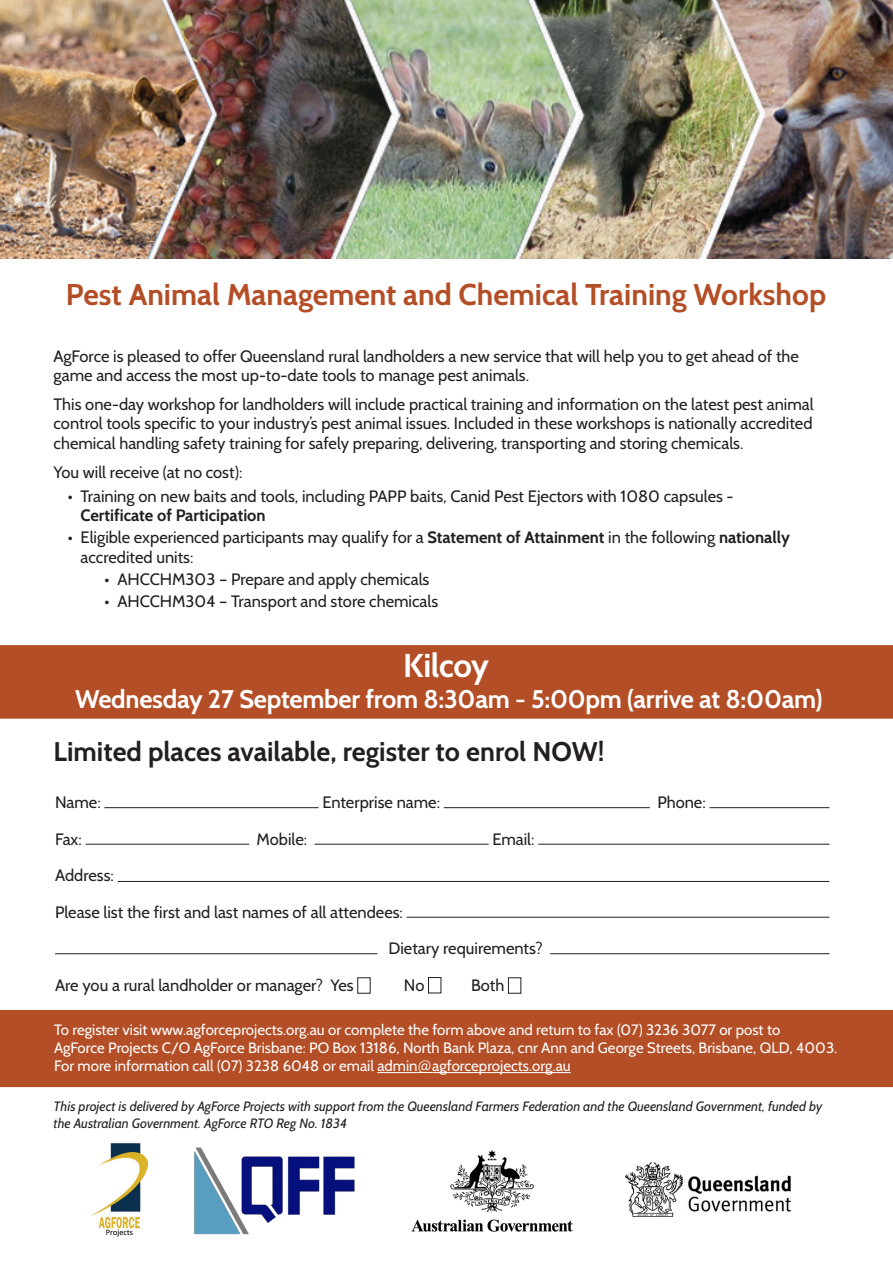
<style>
.page{position:relative;width:893px;height:1263px;background:#fff}
.page>*{position:absolute;margin:0;border:0;box-sizing:border-box;transform-origin:0 0}
.t1{font:700 33px "Cabin";letter-spacing:-.015em;color:#fff}
.t2{font:700 30px "Cabin";color:#b34e26}
.t3{font:700 27px "Cabin";color:#231f20}
.t4{font:700 25.5px "Cabin";letter-spacing:-.01em;color:#fff}
.t5{font:16.5px/19.8px "Cabin";color:#231f20}
.t6{font:15px/18px "Cabin";color:#fff}
.t7{font:italic 13.5px/16.2px "Cabin";color:#231f20}
.s1{font-weight:700}
.s2{font-family:"Asap"}
</style>
<div class="page">
<div style="left:0;top:645px;width:893px;height:74px;background:#b34e26"></div>
<hr style="left:104px;top:807px;width:215px;height:1px;background:#231f20">
<hr style="left:444px;top:807px;width:206px;height:1px;background:#231f20">
<hr style="left:709px;top:807px;width:120px;height:1px;background:#231f20">
<hr style="left:86px;top:844px;width:163px;height:1px;background:#231f20">
<hr style="left:315px;top:844px;width:174px;height:1px;background:#231f20">
<hr style="left:538px;top:844px;width:291px;height:1px;background:#231f20">
<hr style="left:118px;top:881px;width:711px;height:1px;background:#231f20">
<hr style="left:407px;top:917px;width:422px;height:1px;background:#231f20">
<hr style="left:55px;top:953px;width:322px;height:1px;background:#231f20">
<hr style="left:550px;top:953px;width:279px;height:1px;background:#231f20">
<div style="left:357px;top:977px;width:14px;height:16px;background:#fff;border:1px solid #231f20"></div>
<div style="left:428px;top:977px;width:13px;height:16px;background:#fff;border:1px solid #231f20"></div>
<div style="left:508px;top:977px;width:13px;height:16px;background:#fff;border:1px solid #231f20"></div>
<div style="left:0;top:1010px;width:893px;height:77px;background:#b34e26"></div>
<hr style="left:377px;top:1072px;width:41px;height:1px;background:#fff">
<svg style="left:418px;top:1072px;width:14px;height:1px"></svg>
<hr style="left:432px;top:1072px;width:139px;height:1px;background:#fff">
<img style="left:0;top:0;width:893px;height:258px">
<img style="left:92px;top:1143px;width:55px;height:94px">
<img style="left:194px;top:1147px;width:161px;height:88px">
<img style="left:626px;top:1162px;width:165px;height:54px">
<img style="left:411px;top:1150px;width:162px;height:82px">
<p class="t2" style="left:66px;top:276px;width:762px">Pest Animal Management and Chemical Training Workshop</p>
<p class="t5" style="left:54px;top:346px;width:747px">AgForce is pleased to offer Queensland rural landholders a new service that will help you to get ahead of the game and access the most up-to-date tools to manage pest animals.</p>
<p class="t5" style="left:54px;top:394px;width:762px;text-align:justify">This one-day workshop for landholders will include practical training and information on the latest pest animal control tools specific to your industry’s pest animal issues. Included in these workshops is nationally accredited chemical handling safety training for safely preparing, delivering, transporting and storing chemicals.</p>
<p class="t5" style="left:54px;top:462px;width:190px">You will receive (at no cost):</p>
<p class="t5" style="left:81px;top:486px;width:655px;text-indent:-13px">• Training on new baits and tools, including PAPP baits, Canid Pest Ejectors with 1080 capsules -<br><span class="s1">Certificate of Participation</span></p>
<p class="t5" style="left:81px;top:528px;width:711px;text-indent:-13px">• Eligible experienced participants may qualify for a <span class="s1">Statement of Attainment</span> in the following <span class="s1">nationally </span>accredited units:</p>
<p class="t5" style="left:105px;top:569px;width:326px">• AHCCHM303 – Prepare and apply chemicals</p>
<p class="t5" style="left:105px;top:591px;width:335px">• AHCCHM304 – Transport and store chemicals</p>
<p class="t1" style="left:403px;top:645px;width:87px">Kilcoy</p>
<p class="t4" style="left:75px;top:683px;width:749px">Wednesday 27 September from 8:30am - 5:00pm (arrive at 8:00am)</p>
<p class="t3" style="left:54px;top:735px;width:552px">Limited places available, register to enrol NOW!</p>
<p class="t5" style="left:55px;top:792px;width:47px">Name:</p>
<p class="t5" style="left:322px;top:792px;width:119px">Enterprise name:</p>
<p class="t5" style="left:657px;top:792px;width:50px">Phone:</p>
<p class="t5" style="left:55px;top:829px;width:28px">Fax:</p>
<p class="t5" style="left:257px;top:829px;width:52px">Mobile:</p>
<p class="t5" style="left:492px;top:829px;width:44px">Email:</p>
<p class="t5" style="left:55px;top:865px;width:60px">Address:</p>
<p class="t5" style="left:55px;top:902px;width:349px">Please list the first and last names of all attendees:</p>
<p class="t5" style="left:388px;top:938px;width:156px">Dietary requirements?</p>
<p class="t5" style="left:55px;top:975px;width:300px">Are you a rural landholder or manager? Yes</p>
<p class="t5" style="left:404px;top:975px;width:22px">No</p>
<p class="t5" style="left:471px;top:975px;width:35px">Both</p>
<p class="t6" style="left:54px;top:1021px;width:785px">To register visit www.agforceprojects.org.au or complete the form above and return to fax (07) 3236 3077 or post to<br>AgForce Projects C/O AgForce Brisbane: PO Box 13186, North Bank Plaza, cnr Ann and George Streets, Brisbane, QLD, 4003.<br>For more information call (07) 3238 6048 or email admin<span class="s2">@</span>agforceprojects.org.au</p>
<p class="t7" style="left:54px;top:1098px;width:770px">This project is delivered by AgForce Projects with support from the Queensland Farmers Federation and the Queensland Government, funded by the Australian Government. AgForce RTO Reg No. 1834</p>
</div>
